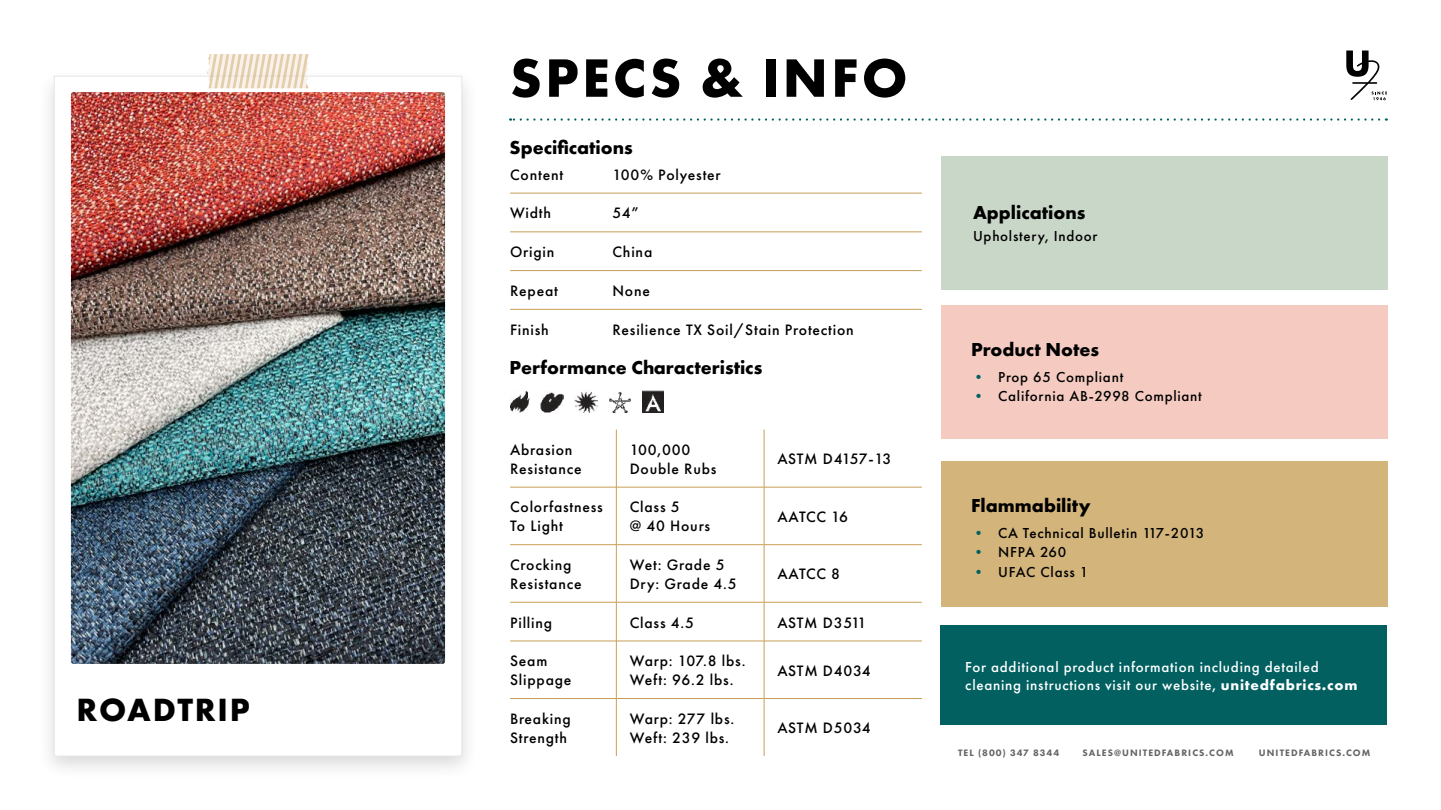
<style>
.page{position:relative;width:1441px;height:810px;background:#fff}
.page>*{position:absolute;margin:0;border:0;box-sizing:border-box;transform-origin:0 0}
.t1{font:700 56.1px "Futura PT";letter-spacing:.06em;color:#000}
.t2{font:700 33.38px "Futura PT";letter-spacing:.05em;color:#000}
.t3{font:700 19.5px "Futura PT";color:#000}
.t4{font:500 15.67px/18.8px "Futura PT";letter-spacing:.05em;color:#000}
.t5{font:500 15.67px "Futura PT";letter-spacing:.05em;color:#000101}
.t6{font:500 15.67px "Futura PT";letter-spacing:.015em;color:#000}
.t7{font:500 15.67px "Futura PT";letter-spacing:.03em;color:#000}
.t8{font:500 15px "Futura PT";letter-spacing:.05em;color:#000}
.t9{font:500 15px/18px "Futura PT";letter-spacing:.05em;color:#fff}
.t10{font:800 9.68px "Futura PT";letter-spacing:.11em;color:#636466}
.s1{color:#026061}
.s2{font-weight:700}
</style>
<div class="page">
<div style="left:38px;top:67px;width:441px;height:714px;background:#000;opacity:.15"></div>
<div style="left:54px;top:76px;width:408px;height:680px;background:#fff;border:1px solid #e6e7e8"></div>
<img style="left:71px;top:92px;width:374px;height:572px">
<svg style="left:207px;top:54px;width:102px;height:34px;background:#efe2ce"></svg>
<svg style="left:510px;top:118px;width:864px;height:3px"></svg>
<svg style="left:1346px;top:51px;width:40px;height:49px"></svg>
<hr style="left:510px;top:193px;width:89px;height:1px;background:#c79e56">
<hr style="left:599px;top:193px;width:322px;height:1px;background:#c79e56">
<hr style="left:510px;top:232px;width:89px;height:1px;background:#c79e56">
<hr style="left:599px;top:232px;width:322px;height:1px;background:#c79e56">
<hr style="left:510px;top:270px;width:89px;height:1px;background:#c79e56">
<hr style="left:599px;top:270px;width:322px;height:1px;background:#c79e56">
<hr style="left:510px;top:309px;width:89px;height:1px;background:#c79e56">
<hr style="left:599px;top:309px;width:322px;height:1px;background:#c79e56">
<hr style="left:510px;top:487px;width:106px;height:1px;background:#c79e56">
<hr style="left:616px;top:487px;width:148px;height:1px;background:#c79e56">
<hr style="left:764px;top:487px;width:157px;height:1px;background:#c79e56">
<hr style="left:510px;top:545px;width:106px;height:1px;background:#c79e56">
<hr style="left:616px;top:545px;width:148px;height:1px;background:#c79e56">
<hr style="left:764px;top:545px;width:157px;height:1px;background:#c79e56">
<hr style="left:510px;top:602px;width:106px;height:1px;background:#c79e56">
<hr style="left:616px;top:602px;width:148px;height:1px;background:#c79e56">
<hr style="left:764px;top:602px;width:157px;height:1px;background:#c79e56">
<hr style="left:510px;top:641px;width:106px;height:1px;background:#c79e56">
<hr style="left:616px;top:641px;width:148px;height:1px;background:#c79e56">
<hr style="left:764px;top:641px;width:157px;height:1px;background:#c79e56">
<hr style="left:510px;top:698px;width:106px;height:1px;background:#c79e56">
<hr style="left:616px;top:698px;width:148px;height:1px;background:#c79e56">
<hr style="left:764px;top:698px;width:157px;height:1px;background:#c79e56">
<hr style="left:616px;top:430px;width:1px;height:57px;background:#c79e56">
<hr style="left:764px;top:430px;width:1px;height:57px;background:#c79e56">
<hr style="left:616px;top:487px;width:1px;height:58px;background:#c79e56">
<hr style="left:764px;top:487px;width:1px;height:58px;background:#c79e56">
<hr style="left:616px;top:545px;width:1px;height:57px;background:#c79e56">
<hr style="left:764px;top:545px;width:1px;height:57px;background:#c79e56">
<hr style="left:616px;top:602px;width:1px;height:39px;background:#c79e56">
<hr style="left:764px;top:602px;width:1px;height:39px;background:#c79e56">
<hr style="left:616px;top:641px;width:1px;height:58px;background:#c79e56">
<hr style="left:764px;top:641px;width:1px;height:58px;background:#c79e56">
<hr style="left:616px;top:699px;width:1px;height:57px;background:#c79e56">
<hr style="left:764px;top:699px;width:1px;height:57px;background:#c79e56">
<img style="left:510px;top:391px;width:20px;height:22px">
<img style="left:540px;top:392px;width:24px;height:21px">
<img style="left:574px;top:392px;width:24px;height:21px">
<img style="left:609px;top:392px;width:22px;height:20px">
<img style="left:642px;top:391px;width:21px;height:22px">
<div style="left:940px;top:461px;width:447px;height:146px;background:#d3b47b"></div>
<div style="left:940px;top:306px;width:447px;height:133px;background:#f5cbc1"></div>
<div style="left:940px;top:156px;width:447px;height:133px;background:#c9d7c8"></div>
<div style="left:940px;top:625px;width:446px;height:100px;background:#026061"></div>
<h2 class="t2" style="left:76px;top:688px;width:175px">ROADTRIP</h2>
<h1 class="t1" style="left:510px;top:42px;width:399px">SPECS &amp; INFO</h1>
<p class="t3" style="left:509px;top:135px;width:125px">Specifications</p>
<p class="t4" style="left:510px;top:165px;width:55px">Content</p>
<p class="t5" style="left:612px;top:165px;width:110px">100% Polyester</p>
<p class="t4" style="left:510px;top:204px;width:43px">Width</p>
<p class="t4" style="left:612px;top:204px;width:28px">54”</p>
<p class="t4" style="left:510px;top:243px;width:46px">Origin</p>
<p class="t4" style="left:612px;top:243px;width:41px">China</p>
<p class="t4" style="left:510px;top:281px;width:49px">Repeat</p>
<p class="t4" style="left:612px;top:281px;width:39px">None</p>
<p class="t4" style="left:510px;top:320px;width:40px">Finish</p>
<p class="t4" style="left:612px;top:321px;width:243px">Resilience TX Soil/Stain Protection</p>
<p class="t3" style="left:509px;top:355px;width:254px">Performance Characteristics</p>
<p class="t4" style="left:510px;top:440px;width:73px">Abrasion<br>Resistance</p>
<p class="t4" style="left:629px;top:440px;width:88px">100,000<br>Double Rubs</p>
<p class="t6" style="left:777px;top:450px;width:115px">ASTM D4157-13</p>
<p class="t4" style="left:510px;top:498px;width:94px">Colorfastness<br>To Light</p>
<p class="t4" style="left:629px;top:498px;width:82px">Class 5<br>@ 40 Hours</p>
<p class="t4" style="left:777px;top:507px;width:72px">AATCC 16</p>
<p class="t4" style="left:510px;top:555px;width:73px">Crocking<br>Resistance</p>
<p class="t4" style="left:629px;top:555px;width:108px">Wet: Grade 5<br>Dry: Grade 4.5</p>
<p class="t4" style="left:777px;top:565px;width:64px">AATCC 8</p>
<p class="t4" style="left:510px;top:613px;width:44px">Pilling</p>
<p class="t4" style="left:629px;top:613px;width:66px">Class 4.5</p>
<p class="t7" style="left:777px;top:613px;width:90px">ASTM D3511</p>
<p class="t4" style="left:510px;top:652px;width:63px">Seam<br>Slippage</p>
<p class="t4" style="left:629px;top:652px;width:117px">Warp: 107.8 lbs.<br>Weft: 96.2 lbs.</p>
<p class="t4" style="left:777px;top:661px;width:95px">ASTM D4034</p>
<p class="t4" style="left:510px;top:709px;width:62px">Breaking<br>Strength</p>
<p class="t4" style="left:629px;top:709px;width:106px">Warp: 277 lbs.<br>Weft: 239 lbs.</p>
<p class="t4" style="left:777px;top:719px;width:95px">ASTM D5034</p>
<p class="t3" style="left:973px;top:199px;width:114px">Applications</p>
<p class="t8" style="left:973px;top:227px;width:126px">Upholstery, Indoor</p>
<p class="t3" style="left:971px;top:337px;width:129px">Product Notes</p>
<p class="t8" style="left:971px;top:368px;width:154px"><span class="s1">•</span> Prop 65 Compliant</p>
<p class="t8" style="left:971px;top:387px;width:232px"><span class="s1">•</span> California AB-2998 Compliant</p>
<p class="t3" style="left:971px;top:493px;width:121px">Flammability</p>
<p class="t8" style="left:971px;top:524px;width:235px"><span class="s1">•</span> CA Technical Bulletin 117-2013</p>
<p class="t8" style="left:971px;top:543px;width:97px"><span class="s1">•</span> NFPA 260</p>
<p class="t8" style="left:971px;top:563px;width:119px"><span class="s1">•</span> UFAC Class 1</p>
<p class="t9" style="left:965px;top:658px;width:393px">For additional product information including detailed cleaning instructions visit our website, <span class="s2">unitedfabrics.com</span></p>
<p class="t10" style="left:958px;top:747px;width:103px">TEL (800) 347 8344</p>
<p class="t10" style="left:1082px;top:747px;width:152px">SALES@UNITEDFABRICS.COM</p>
<p class="t10" style="left:1258px;top:747px;width:113px">UNITEDFABRICS.COM</p>
</div>
